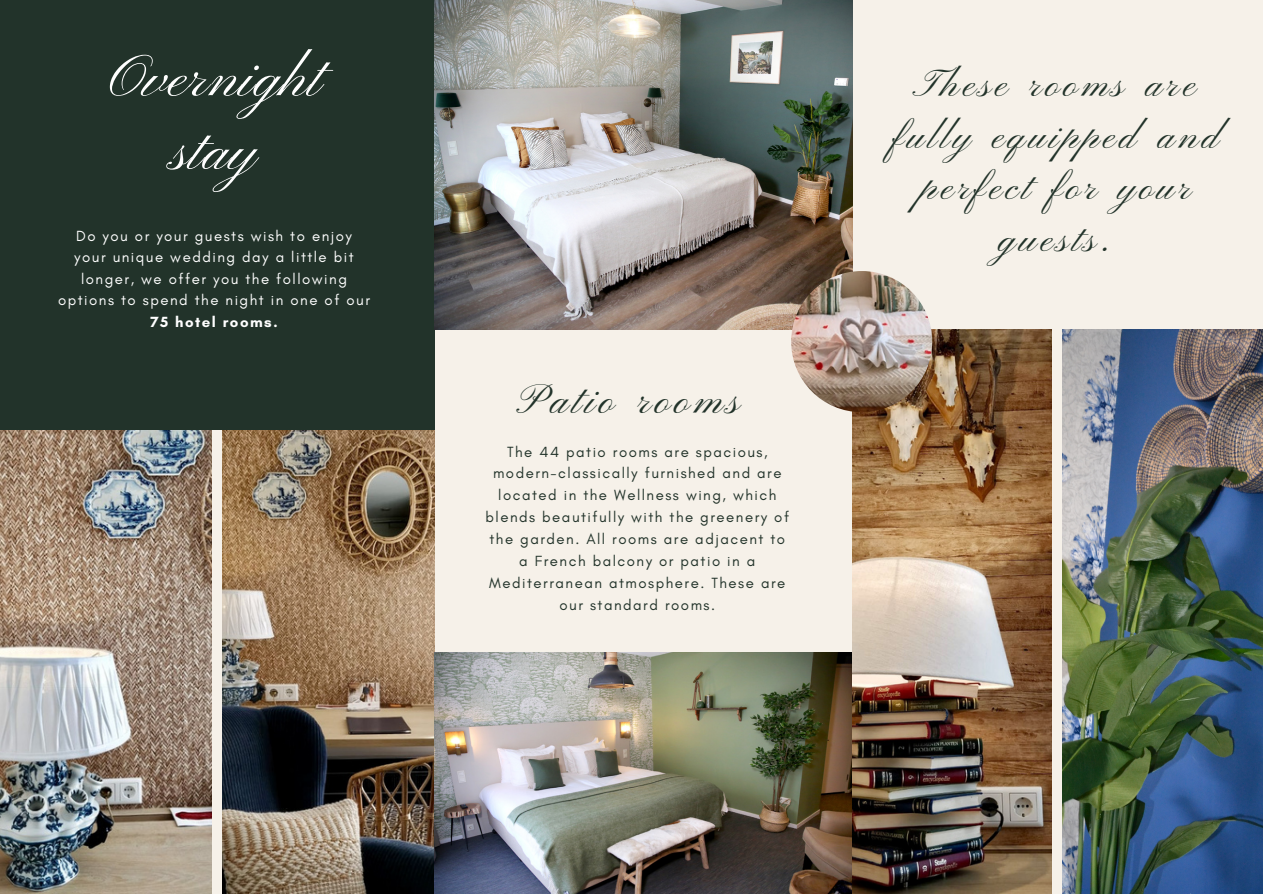
<style>
.page{position:relative;width:1263px;height:894px;background:#fff}
.page>*{position:absolute;margin:0;border:0;box-sizing:border-box;transform-origin:0 0}
.t1{font:60px/73.1px "Pinyon Script";letter-spacing:.01em;color:#fff;text-align:center}
.t2{font:42px "Pinyon Script";letter-spacing:.1em;color:#22332a}
.t3{font:39px/51.4px "Pinyon Script";letter-spacing:.1em;color:#22332a;text-align:center}
.t4{font:15px/21.9px "Glacial Indifference";letter-spacing:.1em;color:#22332a;text-align:center}
.t5{font:15px/21.3px "Glacial Indifference";letter-spacing:.1em;color:#fff;text-align:center}
.t6{font:700 15px "Glacial Indifference";letter-spacing:.1em;color:#fff}
</style>
<div class="page">
<div style="left:0;top:0;width:1263px;height:893px;background:#f6f1e9"></div>
<img style="left:0;top:429px;width:211px;height:464px">
<img style="left:223px;top:429px;width:211px;height:464px">
<div style="left:0;top:0;width:434px;height:429px;background:#22332a"></div>
<img style="left:434px;top:0;width:419px;height:330px">
<img style="left:434px;top:652px;width:418px;height:241px">
<img style="left:852px;top:329px;width:200px;height:564px">
<img style="left:1063px;top:329px;width:200px;height:564px">
<img style="left:791px;top:271px;width:141px;height:141px;border-radius:50%">
<h1 class="t1" style="left:109px;top:45px;width:216px">Overnight stay</h1>
<p class="t5" style="left:58px;top:225px;width:313px">Do you or your guests wish to enjoy<br>your unique wedding day a little bit longer, we offer you the following options to spend the night in one of our</p>
<p class="t6" style="left:151px;top:313px;width:128px">75 hotel rooms.</p>
<h2 class="t2" style="left:521px;top:377px;width:221px">Patio rooms</h2>
<p class="t4" style="left:486px;top:440px;width:305px">The 44 patio rooms are spacious, modern-classically furnished and are located in the Wellness wing, which blends beautifully with the greenery of the garden. All rooms are adjacent to a French balcony or patio in a Mediterranean atmosphere. These are our standard rooms.</p>
<h3 class="t3" style="left:895px;top:61px;width:327px">These rooms are fully equipped and perfect for your guests.</h3>
</div>
